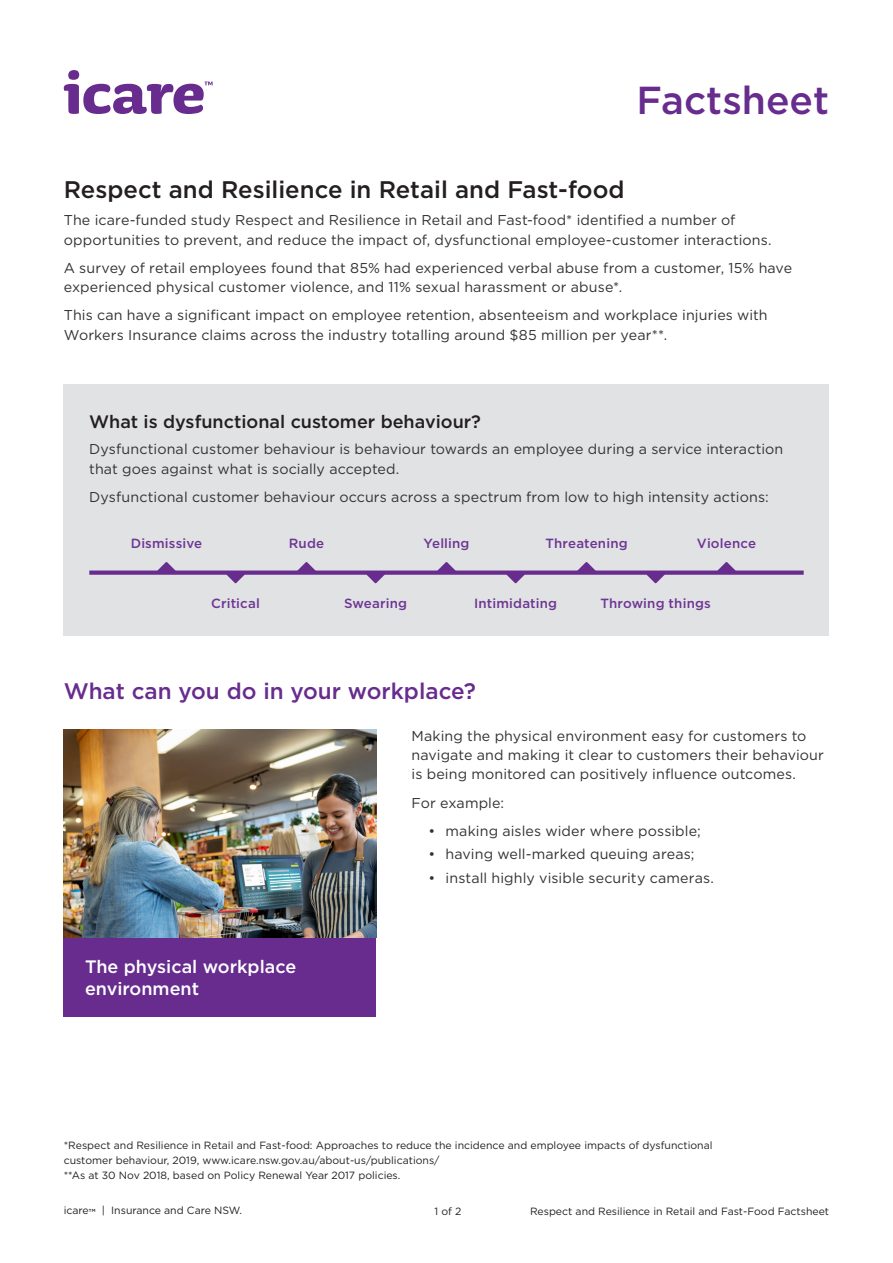
<style>
.page{position:relative;width:893px;height:1263px;background:#fff}
.page>*{position:absolute;margin:0;border:0;box-sizing:border-box;transform-origin:0 0}
.t1{font:500 39px "Gotham";color:#672c8e}
.t2{font:500 24px "Gotham";color:#231f20}
.t3{font:500 22.5px "Gotham";color:#672c8e}
.t4{font:500 18px "Gotham";color:#231f20}
.t5{font:500 18px/22.5px "Gotham";color:#fff}
.Body{font:14.25px/19.5px "Gotham";letter-spacing:.01em;color:#333233}
.Table_Reference{font:500 13.35px "Gotham";letter-spacing:.01em;color:#6d3693}
.t6{font:10.5px/15px "Gotham";color:#231f20}
.t7{font:500 4.35px "Gotham";color:#231f20}
</style>
<div class="page">
<svg style="left:64px;top:70px;width:149px;height:44px"></svg>
<div style="left:64px;top:384px;width:765px;height:251px;background:#e1e2e4"></div>
<div style="left:89px;top:570px;width:715px;height:5px;background:#672c8e"></div>
<svg style="left:226px;top:574px;width:19px;height:9px"></svg>
<svg style="left:506px;top:574px;width:19px;height:9px"></svg>
<svg style="left:366px;top:574px;width:19px;height:9px"></svg>
<svg style="left:646px;top:574px;width:19px;height:9px"></svg>
<svg style="left:157px;top:562px;width:19px;height:9px"></svg>
<svg style="left:437px;top:562px;width:19px;height:9px"></svg>
<svg style="left:297px;top:562px;width:19px;height:9px"></svg>
<svg style="left:577px;top:562px;width:19px;height:9px"></svg>
<svg style="left:717px;top:562px;width:19px;height:9px"></svg>
<div style="left:64px;top:937px;width:312px;height:80px;background:#672c8e"></div>
<img style="left:64px;top:729px;width:312px;height:208px">
<h1 class="t1" style="left:636px;top:75px;width:194px">Factsheet</h1>
<h2 class="t2" style="left:64px;top:174px;width:562px">Respect and Resilience in Retail and Fast-food</h2>
<p class="Body" style="left:64px;top:210px;width:709px">The icare-funded study Respect and Resilience in Retail and Fast-food* identified a number of opportunities to prevent, and reduce the impact of, dysfunctional employee-customer interactions.</p>
<p class="Body" style="left:64px;top:258px;width:730px">A survey of retail employees found that 85% had experienced verbal abuse from a customer, 15% have experienced physical customer violence, and 11% sexual harassment or abuse*.</p>
<p class="Body" style="left:64px;top:305px;width:705px">This can have a significant impact on employee retention, absenteeism and workplace injuries with<br>Workers Insurance claims across the industry totalling around $85 million per year**.</p>
<p class="t4" style="left:89px;top:410px;width:393px">What is dysfunctional customer behaviour?</p>
<p class="Body" style="left:89px;top:439px;width:696px">Dysfunctional customer behaviour is behaviour towards an employee during a service interaction that goes against what is socially accepted.</p>
<p class="Body" style="left:89px;top:487px;width:681px">Dysfunctional customer behaviour occurs across a spectrum from low to high intensity actions:</p>
<p class="Table_Reference" style="left:131px;top:535px;width:73px">Dismissive</p>
<p class="Table_Reference" style="left:289px;top:535px;width:37px">Rude</p>
<p class="Table_Reference" style="left:423px;top:535px;width:48px">Yelling</p>
<p class="Table_Reference" style="left:545px;top:535px;width:84px">Threatening</p>
<p class="Table_Reference" style="left:697px;top:535px;width:61px">Violence</p>
<p class="Table_Reference" style="left:211px;top:594px;width:50px">Critical</p>
<p class="Table_Reference" style="left:344px;top:594px;width:64px">Swearing</p>
<p class="Table_Reference" style="left:474px;top:594px;width:85px">Intimidating</p>
<p class="Table_Reference" style="left:600px;top:594px;width:112px">Throwing things</p>
<h3 class="t3" style="left:64px;top:676px;width:414px">What can you do in your workplace?</h3>
<h4 class="t5" style="left:85px;top:955px;width:213px">The physical workplace environment</h4>
<p class="Body" style="left:412px;top:725px;width:414px">Making the physical environment easy for customers to navigate and making it clear to customers their behaviour is being monitored can positively influence outcomes.</p>
<p class="Body" style="left:412px;top:792px;width:94px">For example:</p>
<p class="Body" style="left:429px;top:820px;width:274px">• making aisles wider where possible;</p>
<p class="Body" style="left:429px;top:844px;width:267px">• having well-marked queuing areas;</p>
<p class="Body" style="left:429px;top:868px;width:287px">• install highly visible security cameras.</p>
<p class="t6" style="left:64px;top:1138px;width:650px">*Respect and Resilience in Retail and Fast-food: Approaches to reduce the incidence and employee impacts of dysfunctional customer behaviour, 2019, www.icare.nsw.gov.au/about-us/publications/<br>**As at 30 Nov 2018, based on Policy Renewal Year 2017 policies.</p>
<p class="t7" style="left:89px;top:1207px;width:8px">TM</p>
<p class="t6" style="left:102px;top:1202px;width:142px">| Insurance and Care NSW.</p>
<p class="t6" style="left:434px;top:1204px;width:28px">1 of 2</p>
<p class="t6" style="left:64px;top:1202px;width:27px">icare</p>
<p class="t6" style="left:530px;top:1204px;width:301px">Respect and Resilience in Retail and Fast-Food Factsheet</p>
</div>
